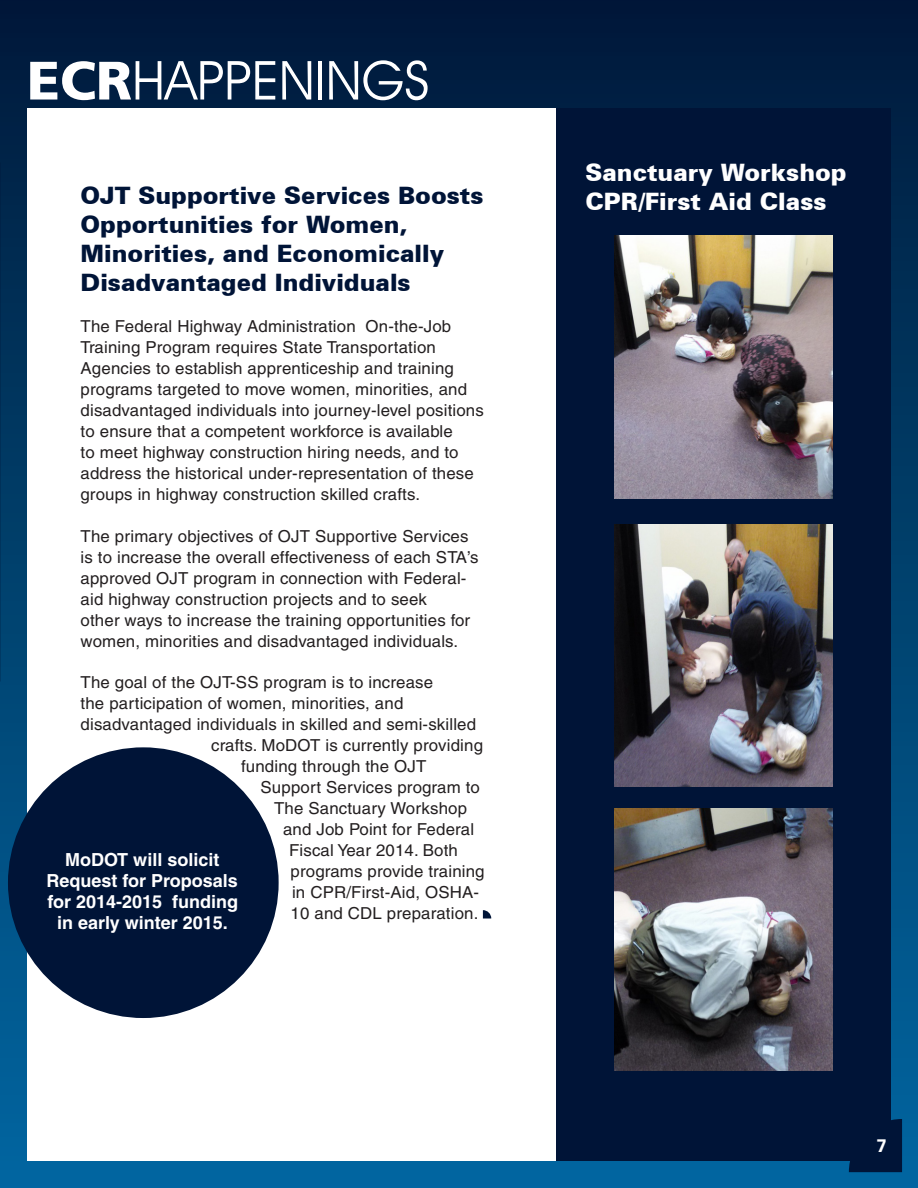
<style>
.page{position:relative;width:918px;height:1188px;background:#fff}
.page>*{position:absolute;margin:0;border:0;box-sizing:border-box;transform-origin:0 0}
.t1{font:54px "Decker";color:#fff}
.t2{font:900 24px/28.8px "Zurich BT";color:#001437}
.t3{font:900 24px/28.8px "Zurich BT";color:#fff}
.t4{font:700 18px/21px "Helvetica";color:#fff;text-align:center}
.t5{font:700 18px "Zurich BT";color:#fff}
.t6{font:16.5px/21px "Helvetica";letter-spacing:.01em;color:#231f20}
.s1{font-family:"Frutiger";font-weight:900}
</style>
<div class="page">
<div style="left:0;top:0;width:918px;height:1188px;background:linear-gradient(to bottom,#001a3b,#0167a1)"></div>
<div style="left:27px;top:108px;width:864px;height:1053px;background:#fff"></div>
<div style="left:8px;top:747px;width:271px;height:271px;background:#001437;border-radius:50%"></div>
<div style="left:556px;top:108px;width:335px;height:1053px;background:#001437"></div>
<img style="left:615px;top:235px;width:218px;height:263px">
<img style="left:615px;top:524px;width:218px;height:263px">
<img style="left:615px;top:809px;width:218px;height:261px">
<svg style="left:483px;top:910px;width:8px;height:9px"></svg>
<svg style="left:849px;top:1119px;width:53px;height:53px"></svg>
<p class="t1" style="left:27px;top:48px;width:404px"><span class="s1">ECR</span>HAPPENINGS</p>
<p class="t2" style="left:81px;top:181px;width:404px">OJT Supportive Services Boosts<br>Opportunities for Women,<br>Minorities, and Economically<br>Disadvantaged Individuals</p>
<p class="t6" style="left:81px;top:316px;width:405px">The Federal Highway Administration On-the-Job Training Program requires State Transportation Agencies to establish apprenticeship and training programs targeted to move women, minorities, and disadvantaged individuals into journey-level positions to ensure that a competent workforce is available<br>to meet highway construction hiring needs, and to address the historical under-representation of these groups in highway construction skilled crafts.</p>
<p class="t6" style="left:81px;top:525px;width:400px">The primary objectives of OJT Supportive Services is to increase the overall effectiveness of each STA’s approved OJT program in connection with Federal&shy;aid highway construction projects and to seek<br>other ways to increase the training opportunities for women, minorities and disadvantaged individuals.</p>
<p class="t6" style="left:81px;top:671px;width:354px">The goal of the OJT-SS program is to increase</p>
<p class="t6" style="left:81px;top:692px;width:324px">the participation of women, minorities, and</p>
<p class="t6" style="left:81px;top:713px;width:397px">disadvantaged individuals in skilled and semi-skilled</p>
<p class="t6" style="left:211px;top:734px;width:273px">crafts. MoDOT is currently providing</p>
<p class="t6" style="left:241px;top:755px;width:187px">funding through the OJT</p>
<p class="t6" style="left:261px;top:776px;width:221px">Support Services program to</p>
<p class="t6" style="left:274px;top:797px;width:194px">The Sanctuary Workshop</p>
<p class="t6" style="left:283px;top:818px;width:192px">and Job Point for Federal</p>
<p class="t6" style="left:289px;top:839px;width:170px">Fiscal Year 2014. Both</p>
<p class="t6" style="left:291px;top:860px;width:196px">programs provide training</p>
<p class="t6" style="left:292px;top:881px;width:188px">in CPR/First-Aid, OSHA-</p>
<p class="t6" style="left:291px;top:902px;width:189px">10 and CDL preparation.</p>
<p class="t4" style="left:47px;top:849px;width:193px">MoDOT will solicit<br>Request for Proposals for 2014-2015 funding in early winter 2015.</p>
<p class="t3" style="left:585px;top:158px;width:263px">Sanctuary Workshop<br>CPR/First Aid Class</p>
<p class="t5" style="left:877px;top:1135px;width:11px">7</p>
</div>
